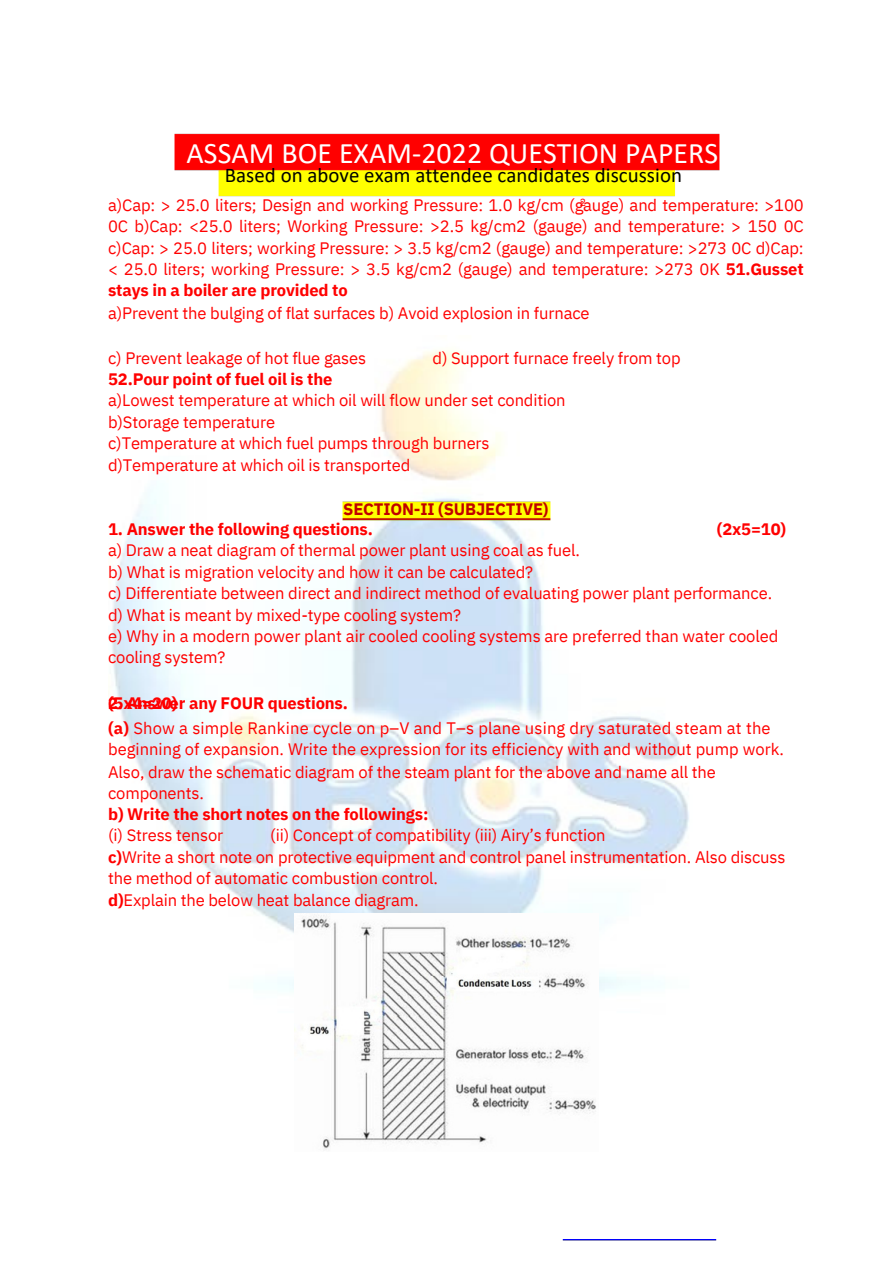
<style>
.page{position:relative;width:894px;height:1264px;background:#fff}
.page>*{position:absolute;margin:0;border:0;box-sizing:border-box;transform-origin:0 0}
.t1{font:29.85px "Calibri";color:#fff}
.t2{font:20.85px "Calibri";color:#000}
.t3{font:16.5px/21.3px "IBM Plex Sans";letter-spacing:-.01em;color:#f00;text-align:justify}
.t4{font:700 16.5px "IBM Plex Sans";letter-spacing:-.01em;color:#f00}
.t5{font:16.5px "IBM Plex Sans";letter-spacing:.01em;color:#f00}
.t6{font:700 16.5px "IBM Plex Sans";letter-spacing:-.01em;color:#c00000}
.t7{font:10.5px "IBM Plex Sans";color:#f00}
.s1{font-weight:700}
</style>
<div class="page">
<img style="left:111px;top:350px;width:578px;height:643px">
<img style="left:174px;top:133px;width:546px;height:64px">
<img style="left:335px;top:494px;width:222px;height:34px">
<img style="left:562px;top:1239px;width:155px;height:1px">
<img style="left:294px;top:913px;width:304px;height:236px">
<p class="t1" style="left:186px;top:140px;width:533px">ASSAM BOE EXAM-2022 QUESTION PAPERS</p>
<p class="t2" style="left:225px;top:166px;width:458px">Based on above exam attendee candidates discussion</p>
<h1 class="t7" style="left:579px;top:195px;width:8px">2</h1>
<p class="t3" style="left:108px;top:194px;width:697px">a)Cap: &gt; 25.0 liters; Design and working Pressure: 1.0 kg/cm (gauge) and temperature: &gt;100<br>0C b)Cap: &lt;25.0 liters; Working Pressure: &gt;2.5 kg/cm2 (gauge) and temperature: &gt; 150 0C c)Cap: &gt; 25.0 liters; working Pressure: &gt; 3.5 kg/cm2 (gauge) and temperature: &gt;273 0C d)Cap: &lt; 25.0 liters; working Pressure: &gt; 3.5 kg/cm2 (gauge) and temperature: &gt;273 0K <span class="s1">51.Gusset stays in a boiler are provided to</span></p>
<p class="t3" style="left:108px;top:302px;width:483px">a)Prevent the bulging of flat surfaces b) Avoid explosion in furnace</p>
<p class="t3" style="left:108px;top:347px;width:459px;text-align:left">c) Prevent leakage of hot flue gases<br><span class="s1">52.Pour point of fuel oil is the<br></span>a)Lowest temperature at which oil will flow under set condition b)Storage temperature<br>c)Temperature at which fuel pumps through burners</p>
<p class="t3" style="left:108px;top:454px;width:304px">d)Temperature at which oil is transported</p>
<p class="t3" style="left:432px;top:347px;width:249px">d) Support furnace freely from top</p>
<p class="t6" style="left:343px;top:498px;width:207px">SECTION-II (SUBJECTIVE)</p>
<h2 class="t4" style="left:108px;top:518px;width:266px">1. Answer the following questions.</h2>
<p class="t3" style="left:108px;top:539px;width:473px">a) Draw a neat diagram of thermal power plant using coal as fuel.</p>
<p class="t3" style="left:108px;top:561px;width:426px">b) What is migration velocity and how it can be calculated?</p>
<p class="t3" style="left:108px;top:582px;width:665px">c) Differentiate between direct and indirect method of evaluating power plant performance.</p>
<p class="t3" style="left:108px;top:603px;width:354px">d) What is meant by mixed-type cooling system?</p>
<p class="t3" style="left:108px;top:625px;width:671px">e) Why in a modern power plant air cooled cooling systems are preferred than water cooled</p>
<p class="t3" style="left:108px;top:646px;width:119px">cooling system?</p>
<p class="t4" style="left:716px;top:518px;width:71px">(2x5=10)</p>
<p class="t4" style="left:108px;top:692px;width:71px">(5 Answ)</p>
<p class="t5" style="left:108px;top:716px;width:664px"><span class="s1">(a)</span> Show a simple Rankine cycle on p–V and T–s plane using dry saturated steam at the</p>
<h3 class="t3" style="left:108px;top:738px;width:677px">beginning of expansion. Write the expression for its efficiency with and without pump work.</h3>
<p class="t3" style="left:108px;top:760px;width:609px">Also, draw the schematic diagram of the steam plant for the above and name all the</p>
<p class="t3" style="left:108px;top:782px;width:97px">components.</p>
<p class="t4" style="left:108px;top:803px;width:322px">b) Write the short notes on the followings:</p>
<p class="t3" style="left:108px;top:823px;width:117px">(i) Stress tensor</p>
<p class="t3" style="left:270px;top:823px;width:337px">(ii) Concept of compatibility (iii) Airy’s function</p>
<p class="t3" style="left:108px;top:845px;width:678px"><span class="s1">c)</span>Write a short note on protective equipment and control panel instrumentation. Also discuss</p>
<h3 class="t3" style="left:108px;top:867px;width:331px">the method of automatic combustion control.</h3>
<p class="t3" style="left:108px;top:889px;width:312px"><span class="s1">d)</span>Explain the below heat balance diagram.</p>
<p class="t4" style="left:108px;top:692px;width:241px">2.x4=20er any FOUR questions.</p>
</div>
